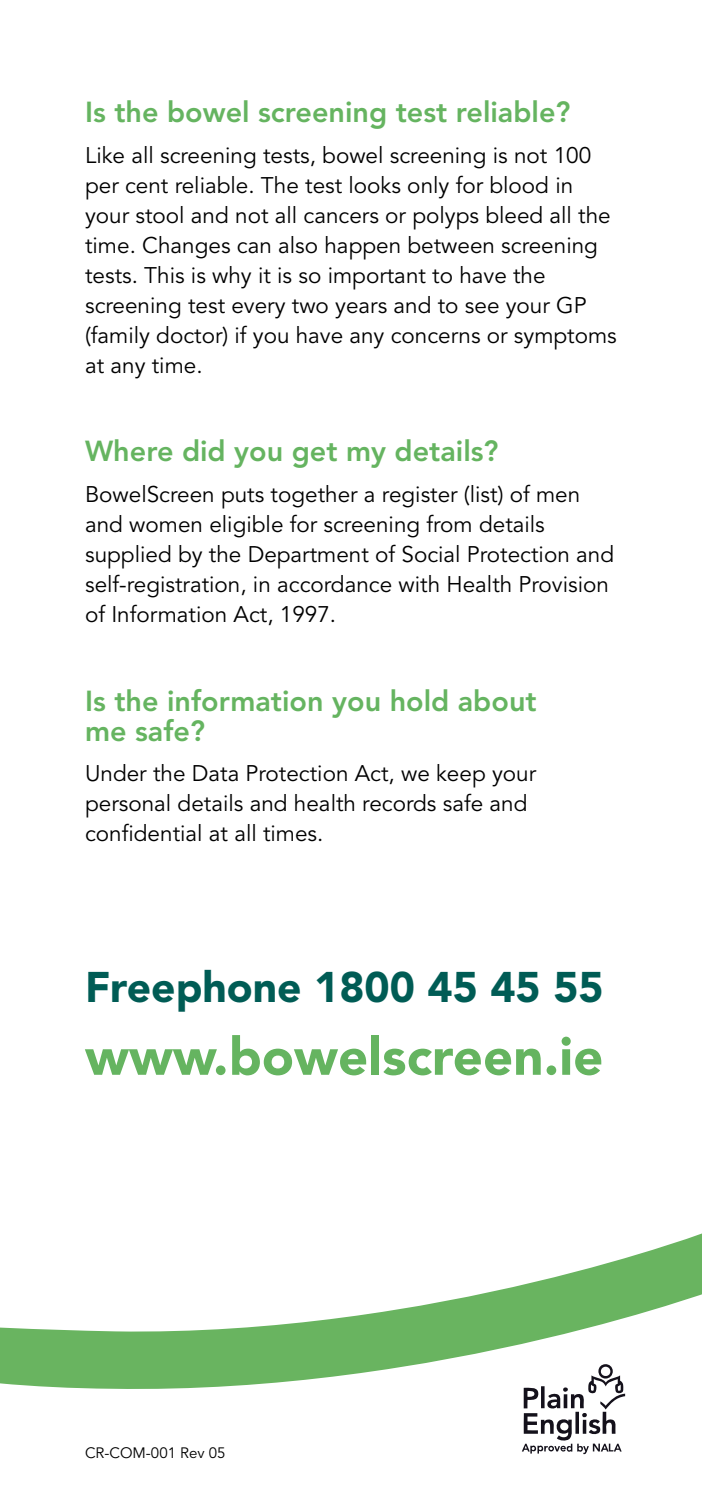
<style>
.page{position:relative;width:702px;height:1489px;background:#fff}
.page>*{position:absolute;margin:0;border:0;box-sizing:border-box;transform-origin:0 0}
.t1{font:900 52.5px "Avenir";letter-spacing:.005em;color:#65b460}
.t2{font:900 42.5px "Avenir";color:#005c55}
.t3{font:800 28.75px/30px "Avenir";color:#65b460}
.t4{font:22.5px/30px "Avenir";color:#000}
.t5{font:15px "Avenir";color:#000}
</style>
<div class="page">
<svg style="left:0;top:1233px;width:702px;height:155px"></svg>
<svg style="left:500px;top:1356px;width:202px;height:97px"></svg>
<p class="t3" style="left:85px;top:97px;width:487px">Is the bowel screening test reliable?</p>
<p class="t4" style="left:85px;top:141px;width:533px">Like all screening tests, bowel screening is not 100 per cent reliable. The test looks only for blood in your stool and not all cancers or polyps bleed all the time. Changes can also happen between screening tests. This is why it is so important to have the screening test every two years and to see your GP (family doctor) if you have any concerns or symptoms at any time.</p>
<p class="t3" style="left:85px;top:436px;width:415px">Where did you get my details?</p>
<p class="t4" style="left:85px;top:480px;width:530px">BowelScreen puts together a register (list) of men and women eligible for screening from details supplied by the Department of Social Protection and self-registration, in accordance with Health Provision of Information Act, 1997.</p>
<p class="t3" style="left:85px;top:685px;width:453px">Is the information you hold about me safe?</p>
<p class="t4" style="left:85px;top:759px;width:452px">Under the Data Protection Act, we keep your personal details and health records safe and confidential at all times.</p>
<h2 class="t2" style="left:85px;top:961px;width:520px">Freephone 1800 45 45 55</h2>
<h1 class="t1" style="left:85px;top:1024px;width:519px">www.bowelscreen.ie</h1>
<p class="t5" style="left:85px;top:1443px;width:142px">CR-COM-001 Rev 05</p>
</div>
